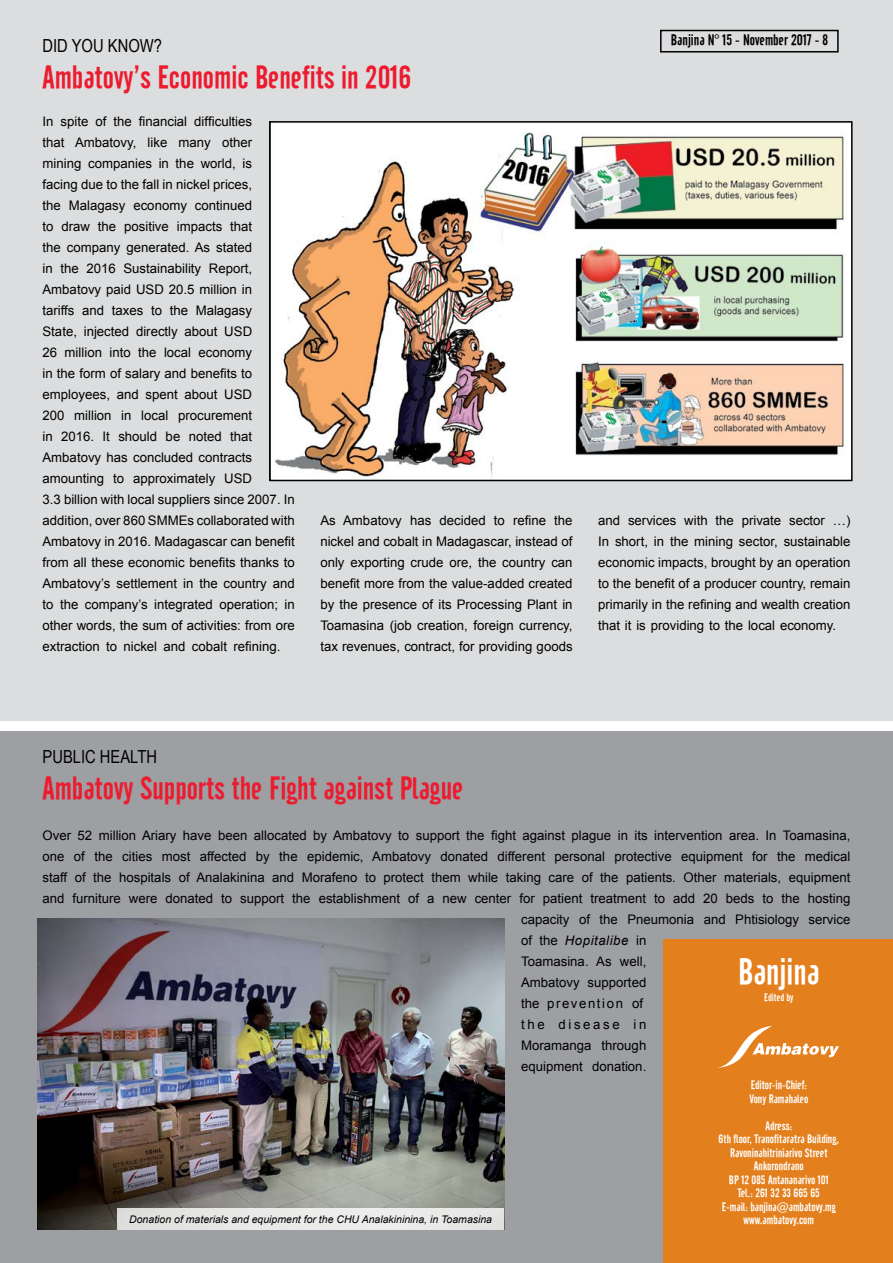
<style>
.page{position:relative;width:893px;height:1263px;background:#fff}
.page>*{position:absolute;margin:0;border:0;box-sizing:border-box;transform-origin:0 0}
.t1{font:36px "Cafeta";color:#fff}
.t2{font:31.5px "Cafeta";color:#ed1b2f}
.t3{font:18px "Arial Narrow";color:#000}
.t4{font:15px "Cafeta";color:#000}
.t5{font:13.2px/21px "Arial";color:#000;text-align:justify}
.t6{font:italic 13.2px "Arial";letter-spacing:.04em;color:#000}
.t7{font:13.2px "Arial";letter-spacing:.12em;color:#000}
.t8{font:13.2px "Arial";letter-spacing:.2em;color:#000}
.t9{font:12px/13.5px "Cafeta";color:#fff}
.t10{font:italic 10.5px "Arial";color:#000}
.t11{font:10.5px "Cafeta";color:#fff}
.s1{font-style:normal}
</style>
<div class="page">
<div style="left:0;top:0;width:893px;height:721px;background:#dcddde"></div>
<div style="left:0;top:731px;width:893px;height:532px;background:#9d9fa2"></div>
<img style="left:38px;top:919px;width:466px;height:311px">
<div style="left:663px;top:940px;width:230px;height:323px;background:#e37f1c"></div>
<svg style="left:718px;top:1026px;width:121px;height:42px"></svg>
<img style="left:272px;top:124px;width:578px;height:354px">
<div style="left:269px;top:121px;width:584px;height:360px;border:2px solid #000"></div>
<div style="left:117px;top:1208px;width:387px;height:21px;background:#e9e9e8"></div>
<div style="left:660px;top:30px;width:179px;height:23px;border:2px solid #000"></div>
<p class="t4" style="left:671px;top:31px;width:159px">Banjina N° 15 - November 2017 - 8</p>
<h3 class="t3" style="left:43px;top:32px;width:121px">DID YOU KNOW?</h3>
<h2 class="t2" style="left:43px;top:59px;width:370px">Ambatovy’s Economic Benefits in 2016</h2>
<p class="t5" style="left:43px;top:111px;width:254px;text-align:left">In spite of the financial difficulties<br>that Ambatovy, like many other<br>mining companies in the world, is<br>facing due to the fall in nickel prices,<br>the Malagasy economy continued<br>to draw the positive impacts that<br>the company generated. As stated<br>in the 2016 Sustainability Report, Ambatovy paid USD 20.5 million in<br>tariffs and taxes to the Malagasy<br>State, injected directly about USD<br>26 million into the local economy<br>in the form of salary and benefits to employees, and spent about USD<br>200 million in local procurement<br>in 2016. It should be noted that Ambatovy has concluded contracts amounting to approximately USD<br>3.3 billion with local suppliers since 2007. In addition, over 860 SMMEs collaborated with Ambatovy in 2016. Madagascar can benefit from all these economic benefits thanks to Ambatovy’s settlement in the country and to the company’s integrated operation; in other words, the sum of activities: from ore extraction to nickel and cobalt refining.</p>
<p class="t5" style="left:320px;top:510px;width:254px">As Ambatovy has decided to refine the nickel and cobalt in Madagascar, instead of only exporting crude ore, the country can benefit more from the value-added created by the presence of its Processing Plant in Toamasina (job creation, foreign currency, tax revenues, contract, for providing goods</p>
<p class="t5" style="left:598px;top:510px;width:254px">and services with the private sector …)<br>In short, in the mining sector, sustainable economic impacts, brought by an operation to the benefit of a producer country, remain primarily in the refining and wealth creation that it is providing to the local economy.</p>
<h3 class="t3" style="left:43px;top:743px;width:116px">PUBLIC HEALTH</h3>
<h2 class="t2" style="left:43px;top:770px;width:423px">Ambatovy Supports the Fight against Plague</h2>
<p class="t5" style="left:43px;top:825px;width:809px">Over 52 million Ariary have been allocated by Ambatovy to support the fight against plague in its intervention area. In Toamasina,</p>
<p class="t5" style="left:43px;top:846px;width:809px">one of the cities most affected by the epidemic, Ambatovy donated different personal protective equipment for the medical</p>
<p class="t5" style="left:43px;top:867px;width:809px">staff of the hospitals of Analakinina and Morafeno to protect them while taking care of the patients. Other materials, equipment</p>
<p class="t5" style="left:43px;top:888px;width:809px">and furniture were donated to support the establishment of a new center for patient treatment to add 20 beds to the hosting</p>
<p class="t5" style="left:521px;top:909px;width:331px">capacity of the Pneumonia and Phtisiology service</p>
<p class="t6" style="left:521px;top:932px;width:127px"><span class="s1">of the</span> Hopitalibe <span class="s1">in</span></p>
<p class="t5" style="left:521px;top:951px;width:127px">Toamasina. As well,</p>
<p class="t5" style="left:521px;top:972px;width:127px">Ambatovy supported</p>
<p class="t7" style="left:521px;top:995px;width:124px">the prevention of</p>
<p class="t8" style="left:521px;top:1016px;width:127px">the disease in</p>
<p class="t5" style="left:521px;top:1035px;width:127px">Moramanga through</p>
<p class="t5" style="left:521px;top:1056px;width:127px">equipment donation.</p>
<h1 class="t1" style="left:738px;top:951px;width:83px">Banjina</h1>
<p class="t11" style="left:764px;top:992px;width:31px">Edited by</p>
<p class="t9" style="left:749px;top:1079px;width:60px">Editor-in-Chief:<br>Vony Ramahaleo</p>
<p class="t9" style="left:719px;top:1119px;width:122px;text-align:center">Adress:<br>6th floor, Tranofitaratra Building,<br>Ravoninahitriniarivo Street<br>Ankorondrano<br>BP 12 085 Antananarivo 101<br>Tel.: 261 32 33 665 65<br>E-mail: banjina@ambatovy.mg</p>
<p class="t10" style="left:129px;top:1212px;width:364px">Donation of materials and equipment for the CHU Analakininina, in Toamasina</p>
<p class="t9" style="left:744px;top:1214px;width:72px">www.ambatovy.com</p>
</div>
